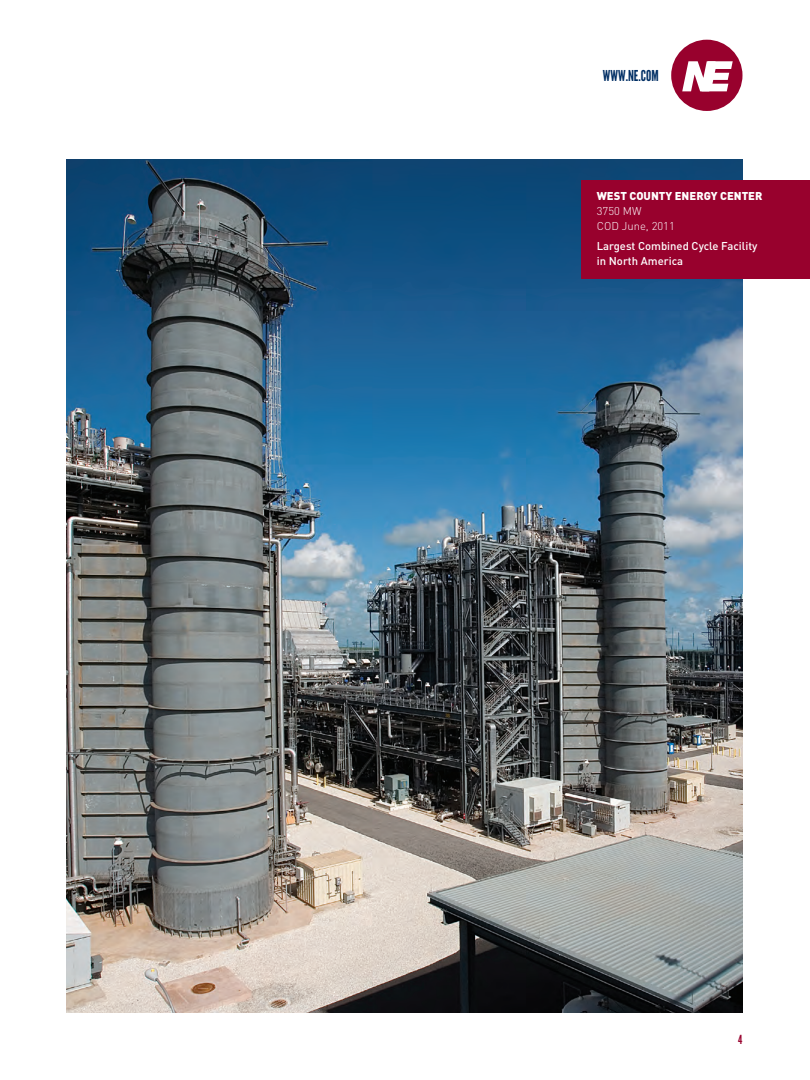
<style>
.page{position:relative;width:810px;height:1080px;background:#fff}
.page>*{position:absolute;margin:0;border:0;box-sizing:border-box;transform-origin:0 0}
.t1{font:15px "League Gothic";color:#002e64}
.t2{font:12.5px "League Gothic";color:#98012d}
.t3{font:500 11.25px/15px "DIN";color:#fff}
.t4{font:900 11.25px "DIN";color:#fff}
.t5{font:300 11.25px/15px "DIN";color:#fff}
</style>
<div class="page">
<img style="left:67px;top:159px;width:675px;height:853px">
<div style="left:581px;top:180px;width:229px;height:98px;background:#98012d"></div>
<div style="left:671px;top:40px;width:72px;height:71px;background:#98012d;border-radius:50%"></div>
<svg style="left:682px;top:61px;width:51px;height:30px"></svg>
<h1 class="t1" style="left:603px;top:67px;width:57px">WWW.NE.COM</h1>
<p class="t4" style="left:597px;top:188px;width:167px">WEST COUNTY ENERGY CENTER</p>
<p class="t5" style="left:597px;top:203px;width:80px">3750 MW<br>COD June, 2011</p>
<p class="t3" style="left:597px;top:238px;width:162px">Largest Combined Cycle Facility in North America</p>
<p class="t2" style="left:738px;top:1032px;width:6px">4</p>
</div>
